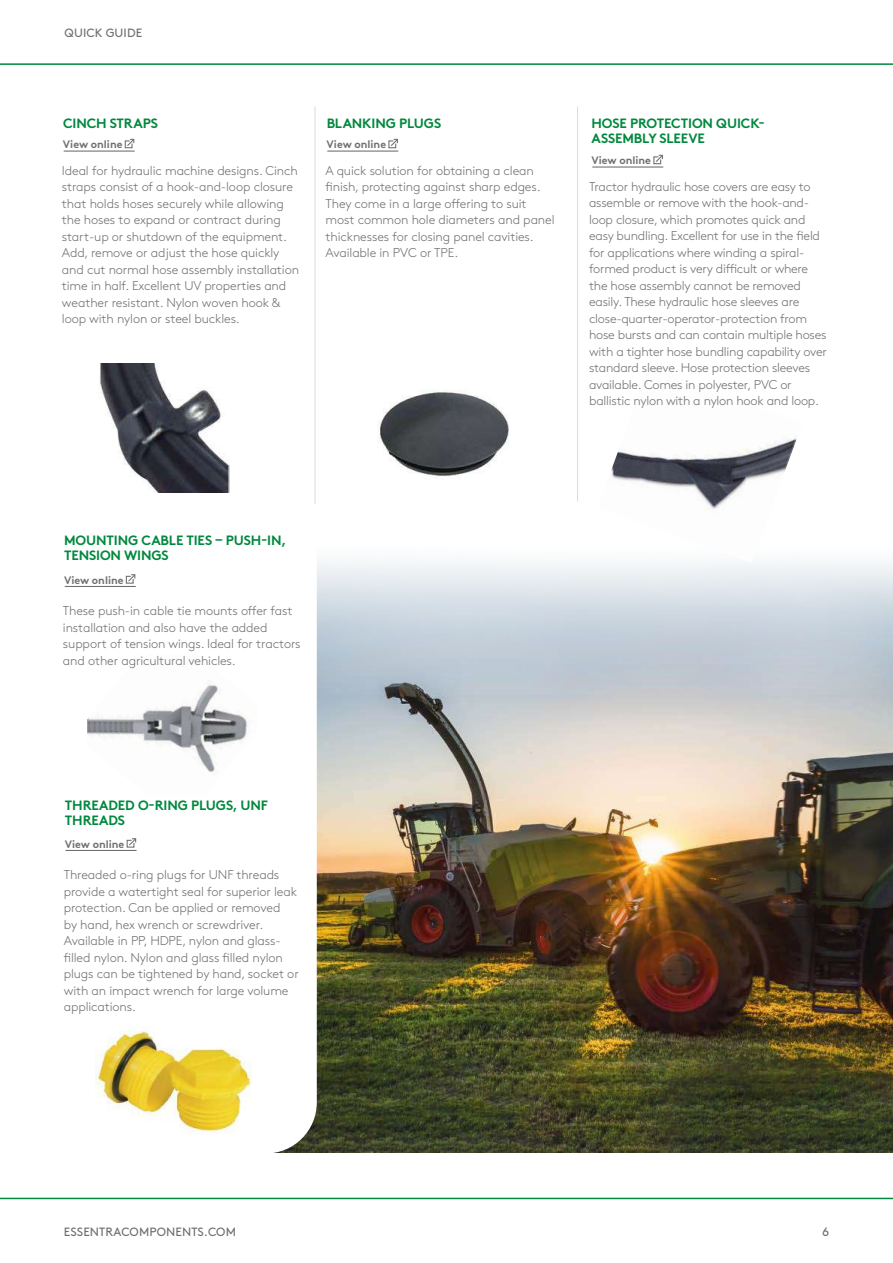
<style>
.page{position:relative;width:893px;height:1263px;background:#fff}
.page>*{position:absolute;margin:0;border:0;box-sizing:border-box;transform-origin:0 0}
.t1{font:700 13.5px/15px "Brown Pro";letter-spacing:-.01em;color:#00883e}
.t2{font:300 12.75px/16.5px "Brown Pro";letter-spacing:-.01em;color:#706f6f}
.t3{font:12px "Brown Pro";letter-spacing:.01em;color:#706f6f}
.t4{font:700 10.8px "Brown Pro";color:#706f6f}
</style>
<div class="page">
<hr style="left:0;top:1198px;width:893px;height:1px;background:#00883e">
<hr style="left:0;top:63px;width:893px;height:2px;background:#00883e">
<img style="left:317px;top:697px;width:576px;height:455px">
<svg style="left:317px;top:562px;width:576px;height:135px;background:#ccd4dd"></svg>
<svg style="left:64px;top:488px;width:253px;height:665px"></svg>
<hr style="left:577px;top:106px;width:1px;height:396px;background:#dadada">
<hr style="left:315px;top:106px;width:1px;height:398px;background:#dadada">
<img style="left:100px;top:363px;width:129px;height:130px">
<img style="left:598px;top:437px;width:204px;height:126px">
<img style="left:378px;top:390px;width:131px;height:88px">
<img style="left:87px;top:655px;width:170px;height:140px">
<img style="left:95px;top:1026px;width:157px;height:107px">
<svg style="left:124px;top:138px;width:11px;height:11px"></svg>
<hr style="left:64px;top:151px;width:71px;height:1px;background:#706f6f">
<svg style="left:653px;top:154px;width:10px;height:11px"></svg>
<hr style="left:592px;top:166px;width:71px;height:2px;background:#706f6f">
<svg style="left:388px;top:138px;width:10px;height:11px"></svg>
<hr style="left:327px;top:151px;width:71px;height:1px;background:#706f6f">
<svg style="left:125px;top:573px;width:11px;height:11px"></svg>
<hr style="left:65px;top:586px;width:71px;height:1px;background:#706f6f">
<svg style="left:126px;top:837px;width:11px;height:11px"></svg>
<hr style="left:66px;top:850px;width:71px;height:1px;background:#706f6f">
<p class="t3" style="left:65px;top:24px;width:79px">QUICK GUIDE</p>
<p class="t1" style="left:63px;top:114px;width:97px">CINCH STRAPS</p>
<p class="t4" style="left:63px;top:136px;width:61px">View online</p>
<p class="t1" style="left:327px;top:114px;width:116px">BLANKING PLUGS</p>
<p class="t4" style="left:327px;top:136px;width:61px">View online</p>
<p class="t1" style="left:591px;top:114px;width:175px">HOSE PROTECTION QUICK-<br>ASSEMBLY SLEEVE</p>
<p class="t2" style="left:62px;top:161px;width:239px">Ideal for hydraulic machine designs. Cinch straps consist of a hook-and-loop closure that holds hoses securely while allowing the hoses to expand or contract during start-up or shutdown of the equipment.<br>Add, remove or adjust the hose quickly and cut normal hose assembly installation time in half. Excellent UV properties and weather resistant. Nylon woven hook &amp; loop with nylon or steel buckles.</p>
<p class="t2" style="left:326px;top:161px;width:231px">A quick solution for obtaining a clean finish, protecting against sharp edges.<br>They come in a large offering to suit most common hole diameters and panel thicknesses for closing panel cavities.<br>Available in PVC or TPE.</p>
<p class="t4" style="left:592px;top:152px;width:61px">View online</p>
<p class="t2" style="left:589px;top:177px;width:239px">Tractor hydraulic hose covers are easy to assemble or remove with the hook-and&shy;loop closure, which promotes quick and easy bundling. Excellent for use in the field for applications where winding a spiral&shy;formed product is very difficult or where the hose assembly cannot be removed easily. These hydraulic hose sleeves are close-quarter-operator-protection from hose bursts and can contain multiple hoses with a tighter hose bundling capability over standard sleeve. Hose protection sleeves available. Comes in polyester, PVC or ballistic nylon with a nylon hook and loop.</p>
<p class="t1" style="left:64px;top:531px;width:224px">MOUNTING CABLE TIES – PUSH-IN,<br>TENSION WINGS</p>
<p class="t4" style="left:64px;top:571px;width:61px">View online</p>
<p class="t2" style="left:63px;top:601px;width:239px">These push-in cable tie mounts offer fast installation and also have the added support of tension wings. Ideal for tractors and other agricultural vehicles.</p>
<p class="t1" style="left:65px;top:797px;width:204px">THREADED O-RING PLUGS, UNF<br>THREADS</p>
<p class="t4" style="left:65px;top:835px;width:61px">View online</p>
<p class="t2" style="left:64px;top:865px;width:236px">Threaded o-ring plugs for UNF threads provide a watertight seal for superior leak protection. Can be applied or removed<br>by hand, hex wrench or screwdriver.<br>Available in PP, HDPE, nylon and glass&shy;filled nylon. Nylon and glass filled nylon plugs can be tightened by hand, socket or with an impact wrench for large volume applications.</p>
<p class="t3" style="left:64px;top:1222px;width:174px">ESSENTRACOMPONENTS.COM</p>
<p class="t3" style="left:822px;top:1222px;width:9px">6</p>
</div>
